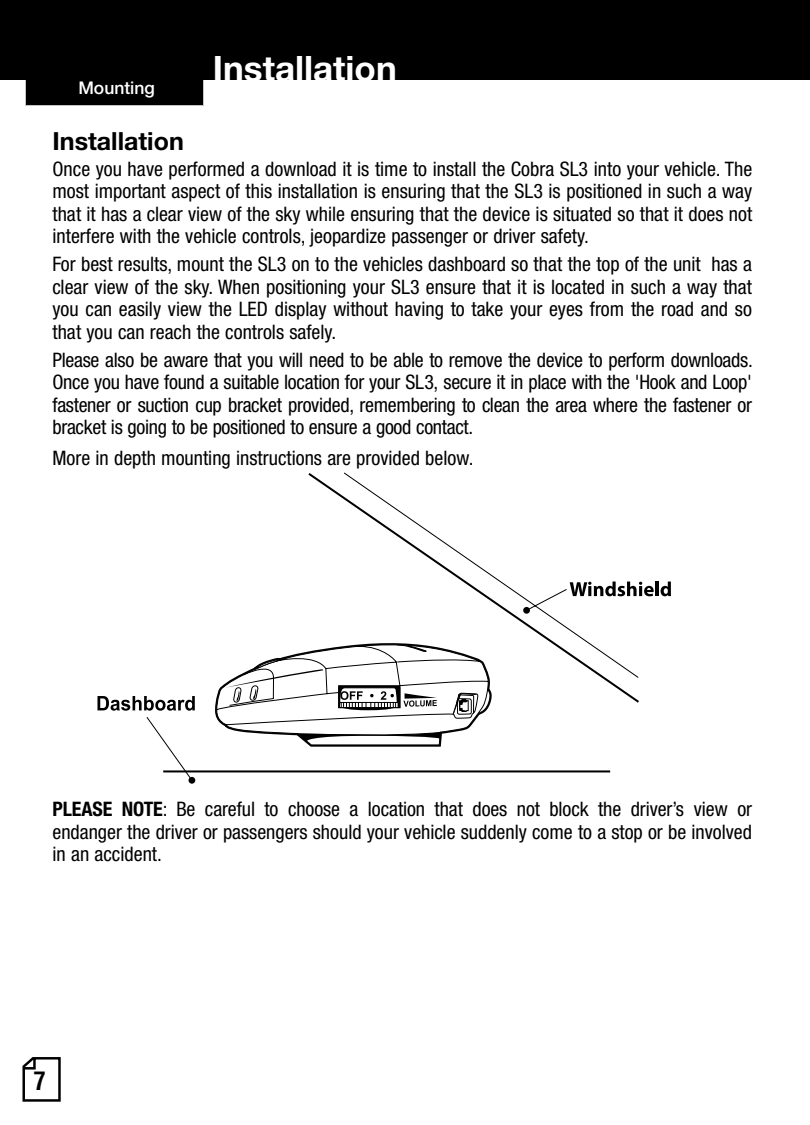
<style>
.page{position:relative;width:810px;height:1125px;background:#fff}
.page>*{position:absolute;margin:0;border:0;box-sizing:border-box;transform-origin:0 0}
.t1{font:700 35px "Helvetica Neue LT Std";color:#fff}
.t2{font:700 25px "Helvetica Neue LT Std";color:#000}
.t3{font:700 condensed 25px "Helvetica LT Std";color:#000}
.t4{font:condensed 20px/22.5px "Helvetica Neue LT Std";color:#000;text-align:justify}
.t5{font:500 17.5px "Helvetica Neue LT Std";color:#fff}
.s1{font-weight:700}
</style>
<div class="page">
<div style="left:25px;top:0;width:179px;height:106px;background:#000"></div>
<svg style="left:22px;top:1057px;width:39px;height:45px"></svg>
<div style="left:0;top:0;width:810px;height:80px;background:#000"></div>
<svg style="left:195px;top:473px;width:446px;height:300px"></svg>
<svg style="left:343px;top:472px;width:297px;height:207px"></svg>
<div style="left:523px;top:607px;width:7px;height:7px;background:#000;border-radius:50%"></div>
<div style="left:189px;top:777px;width:6px;height:7px;background:#000;border-radius:50%"></div>
<svg style="left:98px;top:696px;width:97px;height:86px"></svg>
<svg style="left:213px;top:548px;width:279px;height:201px"></svg>
<svg style="left:570px;top:582px;width:84px;height:14px"></svg>
<hr style="left:656px;top:582px;width:3px;height:14px;background:#000">
<svg style="left:661px;top:582px;width:10px;height:14px"></svg>
<h1 class="t1" style="left:213px;top:47px;width:185px">Installation</h1>
<p class="t5" style="left:78px;top:77px;width:78px">Mounting</p>
<p class="t2" style="left:52px;top:126px;width:133px">Installation</p>
<p class="t4" style="left:52px;top:157px;width:701px">Once you have performed a download it is time to install the Cobra SL3 into your vehicle. The most important aspect of this installation is ensuring that the SL3 is positioned in such a way that it has a clear view of the sky while ensuring that the device is situated so that it does not interfere with the vehicle controls, jeopardize passenger or driver safety.</p>
<p class="t4" style="left:52px;top:253px;width:701px">For best results, mount the SL3 on to the vehicles dashboard so that the top of the unit has a clear view of the sky. When positioning your SL3 ensure that it is located in such a way that you can easily view the LED display without having to take your eyes from the road and so that you can reach the controls safely.</p>
<p class="t4" style="left:52px;top:348px;width:702px">Please also be aware that you will need to be able to remove the device to perform downloads.<br>Once you have found a suitable location for your SL3, secure it in place with the 'Hook and Loop' fastener or suction cup bracket provided, remembering to clean the area where the fastener or bracket is going to be positioned to ensure a good contact.</p>
<p class="t4" style="left:52px;top:446px;width:423px">More in depth mounting instructions are provided below.</p>
<p class="t4" style="left:52px;top:798px;width:701px"><span class="s1">PLEASE NOTE</span>: Be careful to choose a location that does not block the driver’s view or endanger the driver or passengers should your vehicle suddenly come to a stop or be involved in an accident.</p>
<p class="t3" style="left:34px;top:1065px;width:14px">7</p>
</div>
